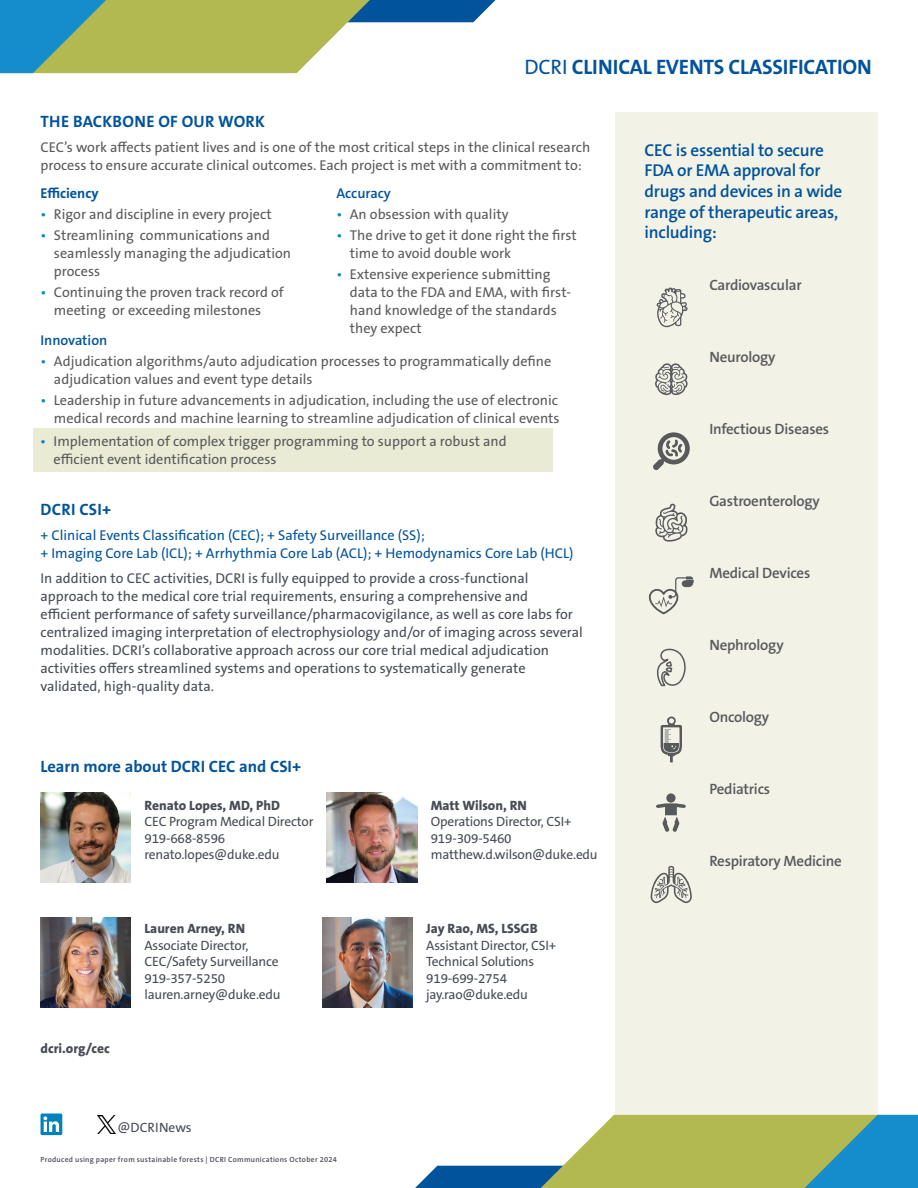
<style>
.page{position:relative;width:918px;height:1188px;background:#fff}
.page>*{position:absolute;margin:0;border:0;box-sizing:border-box;transform-origin:0 0}
.t1{font:700 21px "The Sans B W7";letter-spacing:-.01em;color:#00539b}
.t2{font:600 17.25px/20.7px "The Sans B W6";letter-spacing:-.015em;color:#00539b}
.t3{font:700 16.5px "The Sans B W7";color:#00539b}
.t4{font:600 15px "The Sans B W6";letter-spacing:-.015em;color:#58595b}
.t5{font:14.25px/18px "The Sans B W5 Plain";color:#58595b}
.t6{font:14.25px/18px "The Sans B W5 Plain";color:#474c55}
.t7{font:14.25px/18px "The Sans B W5 Plain";color:#00539b}
.t8{font:600 14.25px "The Sans B W6";color:#00539b}
.t9{font:700 14.25px "The Sans B W7";color:#00539b}
.t10{font:13.5px/16.5px "The Sans B W5 Plain";letter-spacing:-.015em;color:#474c55}
.t11{font:800 13.5px "The Sans B W8";color:#474c55}
.t12{font:600 7.5px "The Sans B W6";letter-spacing:.04em;color:#474c55}
.s1{font-family:"The Sans B W5 Plain";font-weight:400}
.s2{color:#0088ce}
</style>
<div class="page">
<div style="left:615px;top:112px;width:263px;height:1023px;background:#f3f2e7"></div>
<svg style="left:415px;top:1115px;width:503px;height:73px"></svg>
<svg style="left:0;top:0;width:496px;height:73px"></svg>
<img style="left:40px;top:917px;width:91px;height:91px">
<img style="left:40px;top:792px;width:91px;height:91px">
<img style="left:327px;top:792px;width:90px;height:91px">
<img style="left:322px;top:917px;width:91px;height:91px">
<svg style="left:657px;top:288px;width:31px;height:39px"></svg>
<svg style="left:655px;top:504px;width:33px;height:38px"></svg>
<svg style="left:651px;top:866px;width:41px;height:37px"></svg>
<svg style="left:666px;top:793px;width:10px;height:10px"></svg>
<svg style="left:656px;top:803px;width:30px;height:29px"></svg>
<svg style="left:653px;top:432px;width:37px;height:38px"></svg>
<svg style="left:660px;top:717px;width:22px;height:45px"></svg>
<svg style="left:657px;top:648px;width:29px;height:39px"></svg>
<svg style="left:648px;top:576px;width:46px;height:39px"></svg>
<svg style="left:655px;top:363px;width:33px;height:32px"></svg>
<img style="left:98px;top:1115px;width:17px;height:18px">
<svg style="left:41px;top:1114px;width:21px;height:21px"></svg>
<div style="left:33px;top:429px;width:520px;height:43px;background:#eaebd4"></div>
<h1 class="t1" style="left:524px;top:53px;width:349px"><span class="s1">DCRI</span> CLINICAL EVENTS CLASSIFICATION</h1>
<p class="t3" style="left:41px;top:111px;width:226px">THE BACKBONE OF OUR WORK</p>
<p class="t5" style="left:40px;top:138px;width:551px">CEC’s work affects patient lives and is one of the most critical steps in the clinical research process to ensure accurate clinical outcomes. Each project is met with a commitment to:</p>
<p class="t9" style="left:40px;top:184px;width:60px">Efficiency</p>
<p class="t5" style="left:40px;top:205px;width:233px"><span class="s2">•</span> Rigor and discipline in every project</p>
<p class="t5" style="left:54px;top:226px;width:239px;text-indent:-13px"><span class="s2">•</span> Streamlining communications and seamlessly managing the adjudication process</p>
<p class="t5" style="left:54px;top:284px;width:231px;text-indent:-13px"><span class="s2">•</span> Continuing the proven track record of meeting or exceeding milestones</p>
<p class="t8" style="left:336px;top:184px;width:56px">Accuracy</p>
<p class="t5" style="left:336px;top:205px;width:174px"><span class="s2">•</span> An obsession with quality</p>
<p class="t5" style="left:350px;top:226px;width:228px;text-indent:-13px"><span class="s2">•</span> The drive to get it done right the first time to avoid double work</p>
<p class="t5" style="left:350px;top:266px;width:223px;text-indent:-13px"><span class="s2">•</span> Extensive experience submitting data to the FDA and EMA, with first&shy;hand knowledge of the standards they expect</p>
<p class="t8" style="left:40px;top:331px;width:68px">Innovation</p>
<p class="t5" style="left:54px;top:352px;width:499px;text-indent:-13px"><span class="s2">•</span> Adjudication algorithms/auto adjudication processes to programmatically define adjudication values and event type details</p>
<p class="t5" style="left:40px;top:392px;width:521px;text-align:right"><span class="s2">•</span> Leadership in future advancements in adjudication, including the use of electronic medical records and machine learning to streamline adjudication of clinical events</p>
<p class="t5" style="left:54px;top:432px;width:455px;text-indent:-13px"><span class="s2">•</span> Implementation of complex trigger programming to support a robust and efficient event identification process</p>
<p class="t3" style="left:41px;top:499px;width:72px">DCRI CSI+</p>
<p class="t7" style="left:40px;top:526px;width:535px">+ Clinical Events Classification (CEC); + Safety Surveillance (SS);<br>+ Imaging Core Lab (ICL); + Arrhythmia Core Lab (ACL); + Hemodynamics Core Lab (HCL)</p>
<p class="t6" style="left:40px;top:569px;width:544px">In addition to CEC activities, DCRI is fully equipped to provide a cross-functional approach to the medical core trial requirements, ensuring a comprehensive and<br>efficient performance of safety surveillance/pharmacovigilance, as well as core labs for centralized imaging interpretation of electrophysiology and/or of imaging across several modalities. DCRI’s collaborative approach across our core trial medical adjudication activities offers streamlined systems and operations to systematically generate validated, high-quality data.</p>
<p class="t3" style="left:40px;top:756px;width:262px">Learn more about DCRI CEC and CSI+</p>
<p class="t11" style="left:144px;top:796px;width:137px">Renato Lopes, MD, PhD</p>
<p class="t10" style="left:144px;top:813px;width:171px">CEC Program Medical Director<br>919-668-8596 renato.lopes@duke.edu</p>
<p class="t11" style="left:40px;top:1040px;width:71px">dcri.org/cec</p>
<p class="t11" style="left:144px;top:920px;width:102px">Lauren Arney, RN</p>
<p class="t10" style="left:144px;top:937px;width:138px">Associate Director,<br>CEC/Safety Surveillance<br>919-357-5250 lauren.arney@duke.edu</p>
<p class="t10" style="left:117px;top:1119px;width:76px">@DCRINews</p>
<p class="t12" style="left:40px;top:1154px;width:298px">Produced using paper from sustainable forests | DCRI Communications October 2024</p>
<p class="t11" style="left:431px;top:796px;width:98px">Matt Wilson, RN</p>
<p class="t10" style="left:431px;top:813px;width:168px">Operations Director, CSI+<br>919-309-5460 matthew.d.wilson@duke.edu</p>
<p class="t11" style="left:426px;top:920px;width:113px">Jay Rao, MS, LSSGB</p>
<p class="t10" style="left:426px;top:937px;width:131px">Assistant Director, CSI+<br>Technical Solutions<br>919-699-2754 jay.rao@duke.edu</p>
<p class="t2" style="left:645px;top:139px;width:199px">CEC is essential to secure<br>FDA or EMA approval for drugs and devices in a wide range of therapeutic areas, including:</p>
<p class="t4" style="left:709px;top:275px;width:94px">Cardiovascular</p>
<p class="t4" style="left:709px;top:347px;width:68px">Neurology</p>
<p class="t4" style="left:709px;top:419px;width:121px">Infectious Diseases</p>
<p class="t4" style="left:709px;top:491px;width:112px">Gastroenterology</p>
<p class="t4" style="left:709px;top:563px;width:103px">Medical Devices</p>
<p class="t4" style="left:709px;top:635px;width:76px">Nephrology</p>
<p class="t4" style="left:709px;top:707px;width:61px">Oncology</p>
<p class="t4" style="left:709px;top:779px;width:62px">Pediatrics</p>
<p class="t4" style="left:709px;top:851px;width:134px">Respiratory Medicine</p>
</div>
